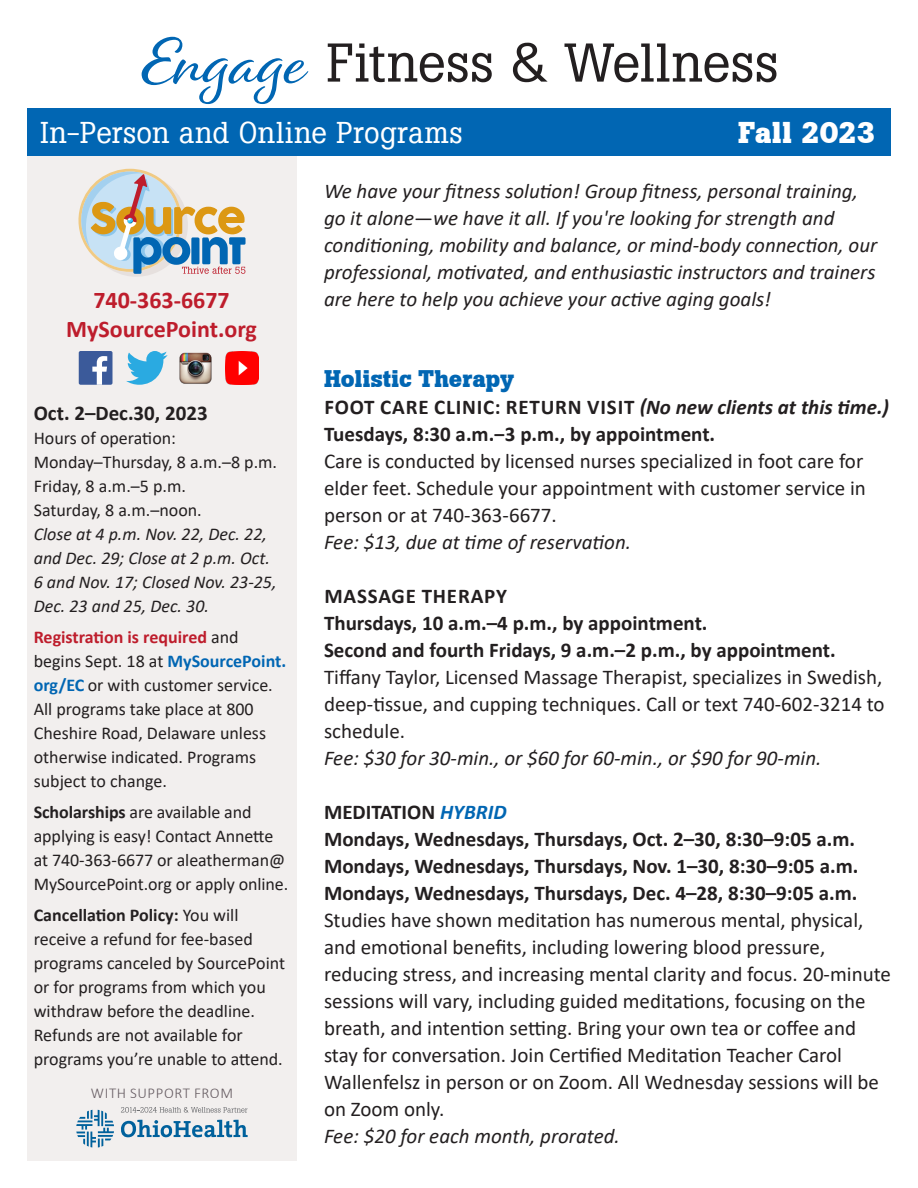
<style>
.page{position:relative;width:918px;height:1188px;background:#fff}
.page>*{position:absolute;margin:0;border:0;box-sizing:border-box;transform-origin:0 0}
.t1{font:69px "Alisha";color:#0166b3}
.t2{font:54px "Boton";color:#231f20}
.t3{font:30px "Boton";letter-spacing:.015em;color:#fff}
.t4{font:700 30px "Boton";letter-spacing:-.005em;color:#fff}
.t5{font:700 24px/28.8px "Calibri";color:#be1d2c;text-align:center}
.t6{font:700 24px "Boton";letter-spacing:.005em;color:#0166b3}
.t7{font:21px/27px "Calibri";color:#231f20}
.t8{font:italic 21px/27px "Calibri";color:#231f20}
.t9{font:700 21px "Calibri";color:#231f20}
.t10{font:700 21px "Calibri";letter-spacing:.04em;color:#231f20}
.t11{font:18px/24px "Calibri";color:#231f20}
.t12{font:italic 18px/24px "Calibri";color:#231f20}
.t13{font:300 15px "Calibri";letter-spacing:.04em;color:#655b61}
.s1{font-style:normal}
.s2{font-weight:700;color:#be1d2c}
.s3{font-weight:700;color:#0166b3}
.s4{font-weight:700}
.s5{font-style:italic}
.s6{font-style:italic;color:#0166b3}
</style>
<div class="page">
<div style="left:27px;top:108px;width:270px;height:1053px;background:#f2efee"></div>
<div style="left:27px;top:108px;width:864px;height:47px;background:#0166b3"></div>
<svg style="left:78px;top:169px;width:168px;height:108px"></svg>
<img style="left:179px;top:352px;width:33px;height:32px">
<div style="left:79px;top:351px;width:33px;height:34px;background:#3b5a9a;border-radius:2px"></div>
<svg style="left:92px;top:356px;width:15px;height:29px"></svg>
<svg style="left:126px;top:351px;width:42px;height:34px"></svg>
<img style="left:225px;top:351px;width:34px;height:34px">
<svg style="left:121px;top:1120px;width:127px;height:17px"></svg>
<svg style="left:76px;top:1110px;width:38px;height:37px"></svg>
<svg style="left:121px;top:1107px;width:126px;height:6px"></svg>
<p class="t1" style="left:140px;top:20px;width:168px">Engage</p>
<p class="t2" style="left:327px;top:30px;width:453px">Fitness &amp; Wellness</p>
<p class="t3" style="left:40px;top:114px;width:424px">In-Person and Online Programs</p>
<p class="t4" style="left:738px;top:115px;width:139px">Fall 2023</p>
<p class="t5" style="left:66px;top:286px;width:192px">740-363-6677<br>MySourcePoint.org</p>
<p class="t9" style="left:34px;top:398px;width:175px">Oct. 2–Dec.30, 2023</p>
<p class="t11" style="left:34px;top:426px;width:245px">Hours of operation:<br>Monday–Thursday, 8 a.m.–8 p.m.</p>
<p class="t11" style="left:34px;top:474px;width:154px">Friday, 8 a.m.–5 p.m.</p>
<p class="t12" style="left:34px;top:498px;width:244px"><span class="s1">Saturday, 8 a.m.–noon.<br></span>Close at 4 p.m. Nov. 22, Dec. 22, and Dec. 29; Close at 2 p.m. Oct.<br>6 and Nov. 17; Closed Nov. 23-25,<br>Dec. 23 and 25, Dec. 30.</p>
<p class="t11" style="left:34px;top:625px;width:254px"><span class="s2">Registration is required</span> and begins Sept. 18 at <span class="s3">MySourcePoint. org/EC</span> or with customer service.<br>All programs take place at 800<br>Cheshire Road, Delaware unless otherwise indicated. Programs subject to change.</p>
<p class="t11" style="left:34px;top:799px;width:256px"><span class="s4">Scholarships</span> are available and applying is easy! Contact Annette at 740-363-6677 or aleatherman@ MySourcePoint.org or apply online.</p>
<p class="t11" style="left:34px;top:902px;width:253px"><span class="s4">Cancellation Policy:</span> You will receive a refund for fee-based programs canceled by SourcePoint or for programs from which you withdraw before the deadline.<br>Refunds are not available for programs you’re unable to attend.</p>
<p class="t13" style="left:91px;top:1084px;width:144px">WITH SUPPORT FROM</p>
<p class="t8" style="left:324px;top:177px;width:555px">We have your fitness solution! Group fitness, personal training, go it alone<span class="s1">—</span>we have it all. If you're looking for strength and conditioning, mobility and balance, or mind-body connection, our professional, motivated, and enthusiastic instructors and trainers are here to help you achieve your active aging goals!</p>
<p class="t6" style="left:324px;top:364px;width:192px">Holistic Therapy</p>
<p class="t10" style="left:324px;top:392px;width:566px">FOOT CARE CLINIC: RETURN VISIT <span class="s5">(No new clients at this time.)</span></p>
<p class="t9" style="left:324px;top:419px;width:393px">Tuesdays, 8:30 a.m.‒3 p.m., by appointment.</p>
<p class="t7" style="left:324px;top:447px;width:543px">Care is conducted by licensed nurses specialized in foot care for elder feet. Schedule your appointment with customer service in person or at 740-363-6677.</p>
<p class="t8" style="left:324px;top:528px;width:309px">Fee: $13, due at time of reservation.</p>
<p class="t10" style="left:324px;top:581px;width:184px">MASSAGE THERAPY</p>
<p class="t9" style="left:324px;top:608px;width:385px">Thursdays, 10 a.m.–4 p.m., by appointment.</p>
<p class="t9" style="left:324px;top:635px;width:513px">Second and fourth Fridays, 9 a.m.–2 p.m., by appointment.</p>
<p class="t7" style="left:324px;top:663px;width:562px;text-align:justify">Tiffany Taylor, Licensed Massage Therapist, specializes in Swedish, deep-tissue, and cupping techniques. Call or text 740-602-3214 to schedule.</p>
<p class="t8" style="left:324px;top:744px;width:499px">Fee: $30 for 30-min., or $60 for 60-min., or $90 for 90-min.</p>
<p class="t9" style="left:324px;top:797px;width:184px">MEDITATION <span class="s6">HYBRID</span></p>
<p class="t9" style="left:324px;top:824px;width:533px">Mondays, Wednesdays, Thursdays, Oct. 2–30, 8:30–9:05 a.m.</p>
<p class="t9" style="left:324px;top:851px;width:536px">Mondays, Wednesdays, Thursdays, Nov. 1–30, 8:30–9:05 a.m.</p>
<p class="t9" style="left:324px;top:878px;width:535px">Mondays, Wednesdays, Thursdays, Dec. 4–28, 8:30–9:05 a.m.</p>
<p class="t7" style="left:324px;top:906px;width:569px">Studies have shown meditation has numerous mental, physical, and emotional benefits, including lowering blood pressure, reducing stress, and increasing mental clarity and focus. 20-minute sessions will vary, including guided meditations, focusing on the breath, and intention setting. Bring your own tea or coffee and stay for conversation. Join Certified Meditation Teacher Carol Wallenfelsz in person or on Zoom. All Wednesday sessions will be on Zoom only.</p>
<p class="t8" style="left:324px;top:1122px;width:297px">Fee: $20 for each month, prorated.</p>
</div>
